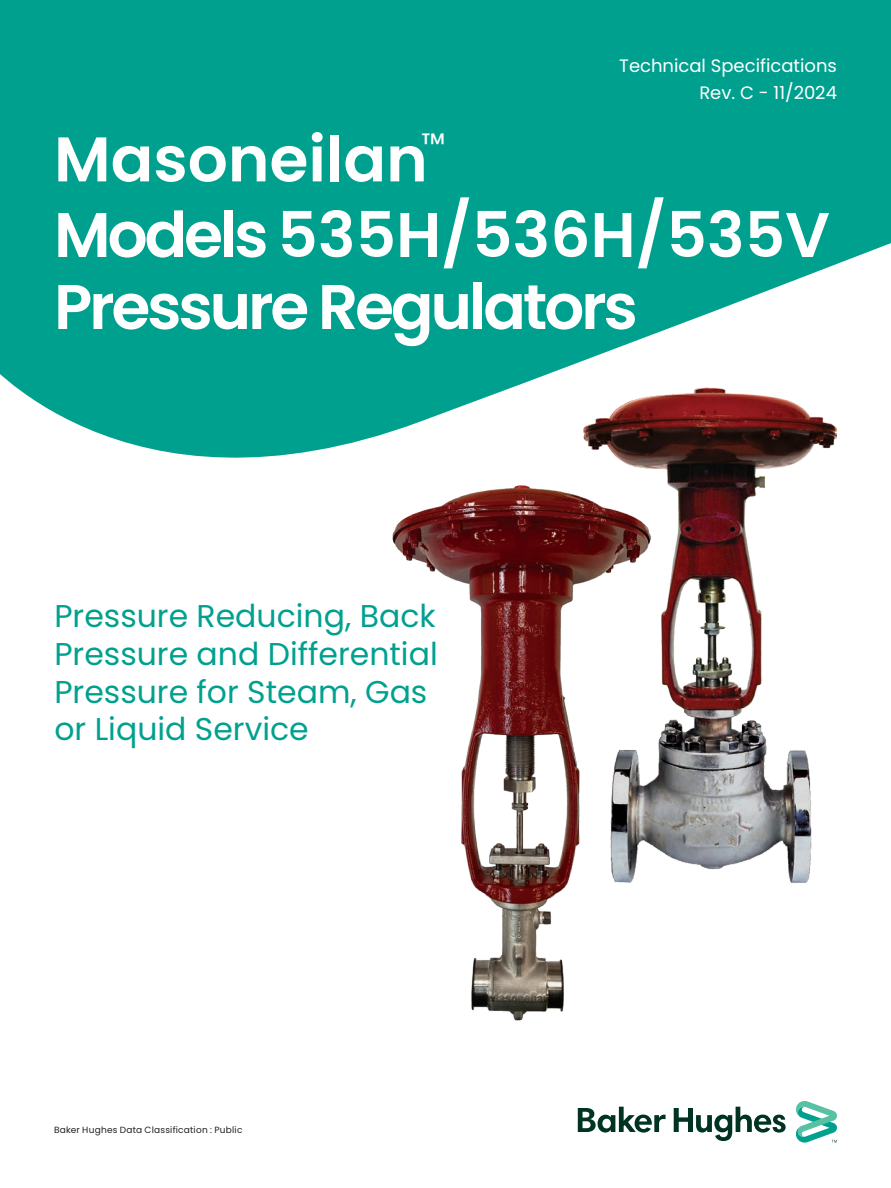
<style>
.page{position:relative;width:891px;height:1188px;background:#fff}
.page>*{position:absolute;margin:0;border:0;box-sizing:border-box;transform-origin:0 0}
.Body_Copy{font:600 63px/73.8px "Poppins";letter-spacing:-.05em;color:#fff}
._21pt-subhead{font:31.5px/37.8px "Poppins";color:#00a08f}
.t1{font:18px/27px "Poppins";color:#fff;text-align:right}
._6pt_7_5-legal_footnote{font:9px "Poppins";letter-spacing:.025em;color:#231f20}
</style>
<div class="page">
<svg style="left:0;top:0;width:891px;height:458px;fill:#00a08f"></svg>
<svg style="left:578px;top:1101px;width:259px;height:42px"></svg>
<img style="left:583px;top:387px;width:254px;height:496px">
<img style="left:392px;top:470px;width:265px;height:551px">
<p class="t1" style="left:619px;top:52px;width:219px">Technical Specifications<br>Rev. C - 11/2024</p>
<p class="Body_Copy" style="left:54px;top:123px;width:777px">Masoneilan<sup>™<br></sup>Models 535H/536H/535V<br>Pressure Regulators</p>
<p class="_21pt-subhead" style="left:54px;top:597px;width:385px">Pressure Reducing, Back<br>Pressure and Differential<br>Pressure for Steam, Gas or Liquid Service</p>
<p class="_6pt_7_5-legal_footnote" style="left:54px;top:1124px;width:190px">Baker Hughes Data Classification : Public</p>
</div>
